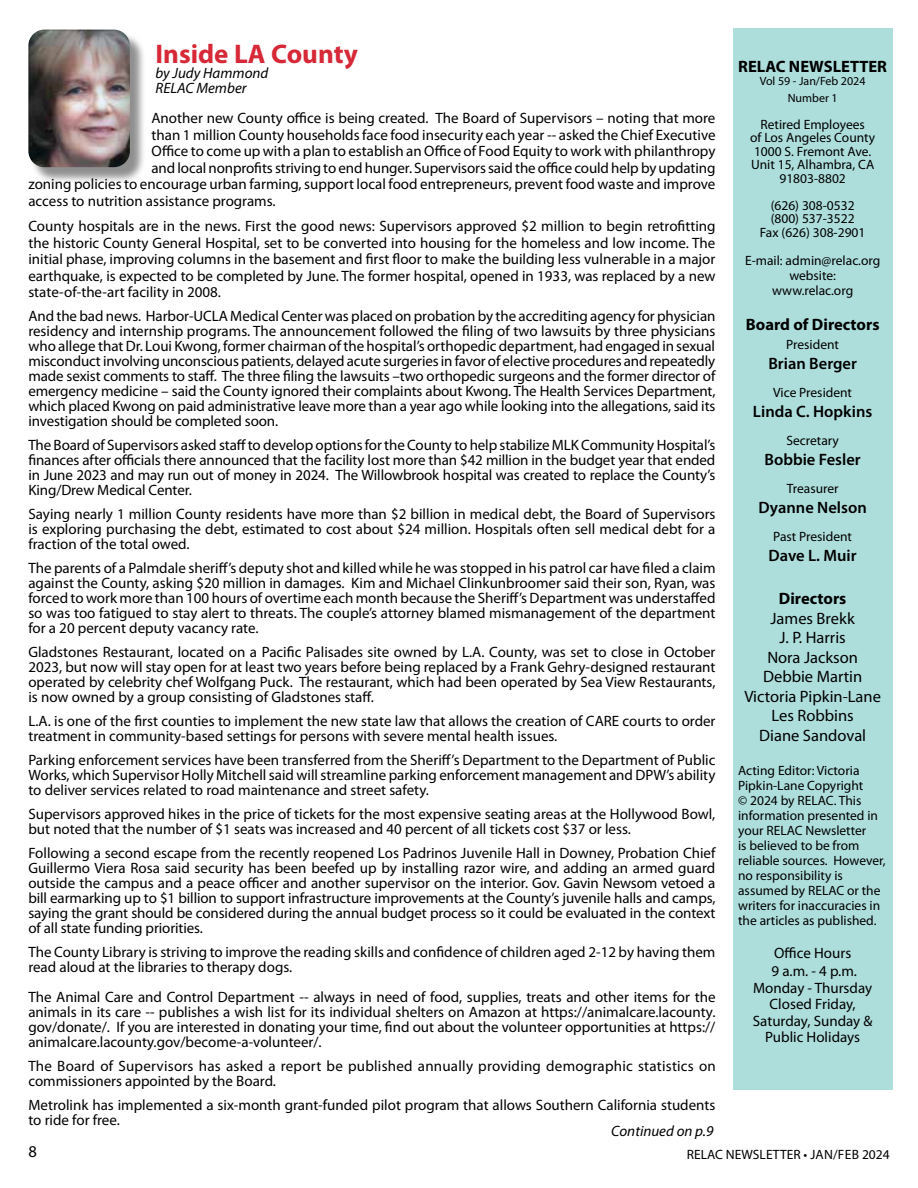
<style>
.page{position:relative;width:918px;height:1188px;background:#fff}
.page>*{position:absolute;margin:0;border:0;box-sizing:border-box;transform-origin:0 0}
.t1{font:700 27px "Myriad Pro";color:#d72837}
.t2{font:16.5px/19.5px "Myriad Pro";color:#000;text-align:center}
.t3{font:600 16.5px "Myriad Pro";color:#000}
.t4{font:700 16.5px "Myriad Pro";color:#000}
.t5{font:15px/15px "Myriad Pro";color:#000;text-align:justify}
.t6{font:italic 15px/15px "Myriad Pro";color:#000}
.t7{font:13.5px/15px "Myriad Pro";color:#000;text-align:center}
.t8{font:12px/16.5px "Myriad Pro";color:#000;text-align:center}
</style>
<div class="page">
<div style="left:733px;top:28px;width:160px;height:1062px;background:#aededc"></div>
<div style="left:31px;top:32px;width:116px;height:151px;background:#000;opacity:.44"></div>
<img style="left:28px;top:30px;width:102px;height:137px">
<h1 class="t1" style="left:156px;top:36px;width:204px">Inside LA County</h1>
<p class="t6" style="left:156px;top:65px;width:114px">by Judy Hammond<br>RELAC Member</p>
<p class="t5" style="left:152px;top:110px;width:565px">Another new County office is being created. The Board of Supervisors – noting that more</p>
<p class="t5" style="left:152px;top:127px;width:566px">than 1 million County households face food insecurity each year -- asked the Chief Executive</p>
<p class="t5" style="left:152px;top:143px;width:565px">Office to come up with a plan to establish an Office of Food Equity to work with philanthropy</p>
<p class="t5" style="left:152px;top:160px;width:565px">and local nonprofits striving to end hunger. Supervisors said the office could help by updating</p>
<p class="t5" style="left:28px;top:176px;width:689px">zoning policies to encourage urban farming, support local food entrepreneurs, prevent food waste and improve</p>
<p class="t5" style="left:28px;top:193px;width:249px">access to nutrition assistance programs.</p>
<p class="t5" style="left:28px;top:218px;width:689px;line-height:16.5px">County hospitals are in the news. First the good news: Supervisors approved $2 million to begin retrofitting the historic County General Hospital, set to be converted into housing for the homeless and low income. The initial phase, improving columns in the basement and first floor to make the building less vulnerable in a major earthquake, is expected to be completed by June. The former hospital, opened in 1933, was replaced by a new state-of-the-art facility in 2008.</p>
<p class="t5" style="left:28px;top:308px;width:689px">And the bad news. Harbor-UCLA Medical Center was placed on probation by the accrediting agency for physician residency and internship programs. The announcement followed the filing of two lawsuits by three physicians who allege that Dr. Loui Kwong, former chairman of the hospital’s orthopedic department, had engaged in sexual misconduct involving unconscious patients, delayed acute surgeries in favor of elective procedures and repeatedly made sexist comments to staff. The three filing the lawsuits –two orthopedic surgeons and the former director of emergency medicine – said the County ignored their complaints about Kwong. The Health Services Department, which placed Kwong on paid administrative leave more than a year ago while looking into the allegations, said its investigation should be completed soon.</p>
<p class="t5" style="left:28px;top:437px;width:689px">The Board of Supervisors asked staff to develop options for the County to help stabilize MLK Community Hospital’s finances after officials there announced that the facility lost more than $42 million in the budget year that ended in June 2023 and may run out of money in 2024. The Willowbrook hospital was created to replace the County’s King/Drew Medical Center.</p>
<p class="t5" style="left:28px;top:506px;width:689px">Saying nearly 1 million County residents have more than $2 billion in medical debt, the Board of Supervisors is exploring purchasing the debt, estimated to cost about $24 million. Hospitals often sell medical debt for a fraction of the total owed.</p>
<p class="t5" style="left:28px;top:560px;width:689px">The parents of a Palmdale sheriff’s deputy shot and killed while he was stopped in his patrol car have filed a claim against the County, asking $20 million in damages. Kim and Michael Clinkunbroomer said their son, Ryan, was forced to work more than 100 hours of overtime each month because the Sheriff’s Department was understaffed so was too fatigued to stay alert to threats. The couple’s attorney blamed mismanagement of the department for a 20 percent deputy vacancy rate.</p>
<p class="t5" style="left:28px;top:644px;width:689px">Gladstones Restaurant, located on a Pacific Palisades site owned by L.A. County, was set to close in October 2023, but now will stay open for at least two years before being replaced by a Frank Gehry-designed restaurant operated by celebrity chef Wolfgang Puck. The restaurant, which had been operated by Sea View Restaurants, is now owned by a group consisting of Gladstones staff.</p>
<p class="t5" style="left:28px;top:713px;width:689px">L.A. is one of the first counties to implement the new state law that allows the creation of CARE courts to order treatment in community-based settings for persons with severe mental health issues.</p>
<p class="t5" style="left:28px;top:752px;width:689px">Parking enforcement services have been transferred from the Sheriff’s Department to the Department of Public Works, which Supervisor Holly Mitchell said will streamline parking enforcement management and DPW’s ability to deliver services related to road maintenance and street safety.</p>
<p class="t5" style="left:28px;top:806px;width:689px">Supervisors approved hikes in the price of tickets for the most expensive seating areas at the Hollywood Bowl, but noted that the number of $1 seats was increased and 40 percent of all tickets cost $37 or less.</p>
<p class="t5" style="left:28px;top:845px;width:689px">Following a second escape from the recently reopened Los Padrinos Juvenile Hall in Downey, Probation Chief Guillermo Viera Rosa said security has been beefed up by installing razor wire, and adding an armed guard outside the campus and a peace officer and another supervisor on the interior. Gov. Gavin Newsom vetoed a bill earmarking up to $1 billion to support infrastructure improvements at the County’s juvenile halls and camps, saying the grant should be considered during the annual budget process so it could be evaluated in the context of all state funding priorities.</p>
<p class="t5" style="left:28px;top:944px;width:689px">The County Library is striving to improve the reading skills and confidence of children aged 2-12 by having them read aloud at the libraries to therapy dogs.</p>
<p class="t5" style="left:28px;top:989px;width:689px">The Animal Care and Control Department -- always in need of food, supplies, treats and other items for the animals in its care -- publishes a wish list for its individual shelters on Amazon at https://animalcare.lacounty. gov/donate/. If you are interested in donating your time, find out about the volunteer opportunities at https:// animalcare.lacounty.gov/become-a-volunteer/.</p>
<p class="t5" style="left:28px;top:1058px;width:689px">The Board of Supervisors has asked a report be published annually providing demographic statistics on commissioners appointed by the Board.</p>
<p class="t5" style="left:28px;top:1097px;width:689px">Metrolink has implemented a six-month grant-funded pilot program that allows Southern California students to ride for free.</p>
<p class="t6" style="left:611px;top:1124px;width:104px">Continued on p.9</p>
<p class="t4" style="left:738px;top:55px;width:150px">RELAC NEWSLETTER</p>
<p class="t8" style="left:760px;top:73px;width:107px">Vol 59 - Jan/Feb 2024<br>Number 1</p>
<p class="t7" style="left:750px;top:117px;width:127px;line-height:13.5px">Retired Employees<br>of Los Angeles County<br>1000 S. Fremont Ave.<br>Unit 15, Alhambra, CA<br>91803-8802</p>
<p class="t7" style="left:760px;top:198px;width:107px;line-height:13.5px">(626) 308-0532 (800) 537-3522<br>Fax (626) 308-2901</p>
<p class="t7" style="left:745px;top:253px;width:137px">E-mail: admin@relac.org website:<br>www.relac.org</p>
<p class="t4" style="left:746px;top:313px;width:135px">Board of Directors</p>
<p class="t7" style="left:786px;top:337px;width:54px">President</p>
<p class="t3" style="left:768px;top:353px;width:90px">Brian Berger</p>
<p class="t7" style="left:773px;top:385px;width:80px">Vice President</p>
<p class="t3" style="left:753px;top:401px;width:121px">Linda C. Hopkins</p>
<p class="t7" style="left:786px;top:433px;width:54px">Secretary</p>
<p class="t3" style="left:765px;top:449px;width:98px">Bobbie Fesler</p>
<p class="t7" style="left:787px;top:481px;width:53px">Treasurer</p>
<p class="t3" style="left:759px;top:497px;width:110px">Dyanne Nelson</p>
<p class="t7" style="left:773px;top:529px;width:80px">Past President</p>
<p class="t3" style="left:769px;top:545px;width:90px">Dave L. Muir</p>
<p class="t4" style="left:779px;top:588px;width:69px">Directors</p>
<p class="t2" style="left:744px;top:608px;width:138px">James Brekk<br>J. P. Harris<br>Nora Jackson<br>Debbie Martin<br>Victoria Pipkin-Lane<br>Les Robbins<br>Diane Sandoval</p>
<p class="t7" style="left:738px;top:763px;width:149px;text-align:left">Acting Editor: Victoria<br>Pipkin-Lane Copyright<br>© 2024 by RELAC. This information presented in your RELAC Newsletter<br>is believed to be from reliable sources. However, no responsibility is assumed by RELAC or the writers for inaccuracies in the articles as published.</p>
<p class="t5" style="left:771px;top:944px;width:87px;line-height:18px">Office Hours<br>9 a.m. - 4 p.m.</p>
<p class="t5" style="left:753px;top:979px;width:121px;line-height:16.5px;text-align:center">Monday - Thursday<br>Closed Friday,<br>Saturday, Sunday &amp;<br>Public Holidays</p>
<p class="t2" style="left:28px;top:1141px;width:10px">8</p>
<p class="t7" style="left:687px;top:1146px;width:204px">RELAC NEWSLETTER • JAN/FEB 2024</p>
</div>
